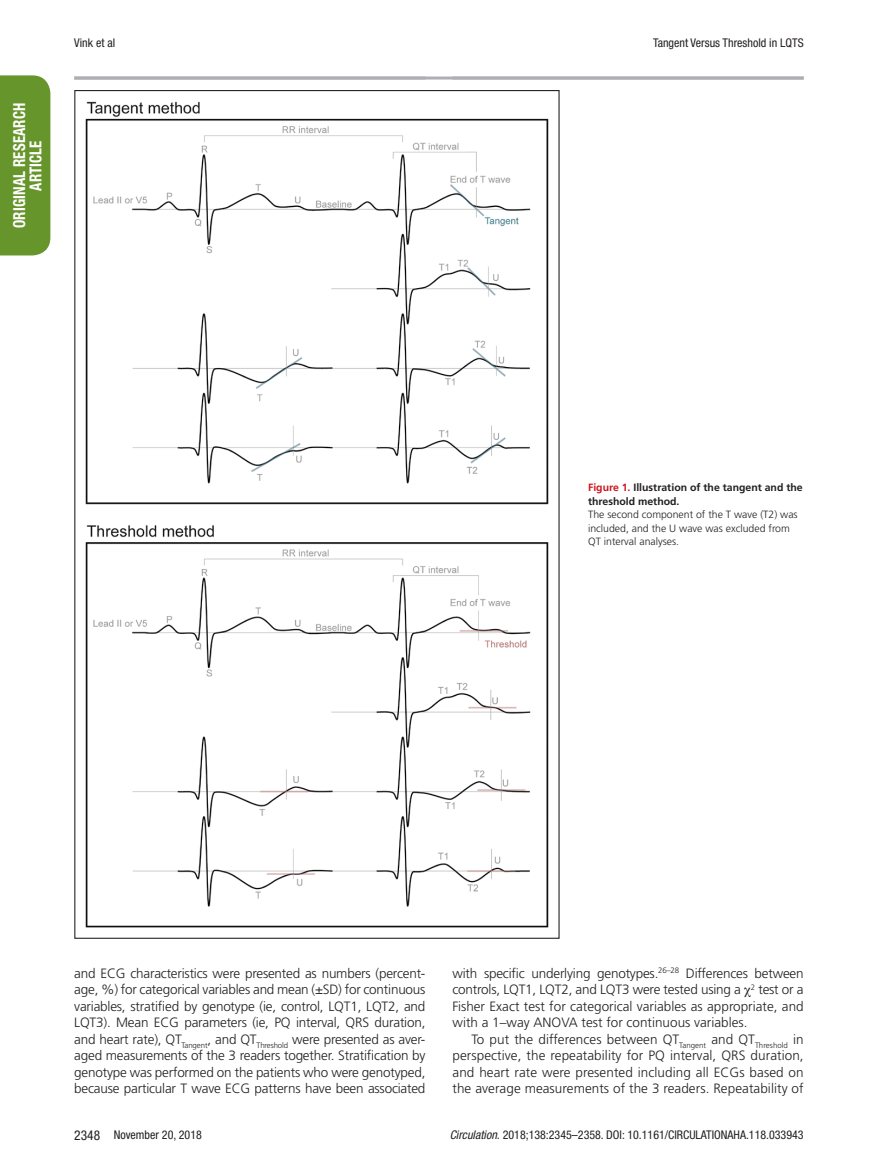
<style>
.page{position:relative;width:878px;height:1175px;background:#fff}
.page>*{position:absolute;margin:0;border:0;box-sizing:border-box;transform-origin:0 0}
.t1{font:700 condensed 16.5px/16.5px "Helvetica Neue LT Std";letter-spacing:.01em;color:#fff;text-align:center;scale:.9 1}
.t2{font:300 13.5px/16.5px "Frutiger LT Std";color:#231f20;text-align:justify}
.t3{font:condensed 12px "Helvetica Neue LT Std";color:#231f20}
.t4{font:300 10.5px/13.5px "Frutiger LT Std";color:#231f20}
.t5{font:700 10.5px/13.5px "Frutiger LT Std";color:#231f20}
.s1{color:#cd151d}
.s2{font-family:"Gandhari Unicode";font-weight:400}
.s3{font-size:13.5px}
.s4{font-style:italic}
</style>
<div class="page">
<div style="left:0;top:75px;width:50px;height:180px;background:#66952c"></div>
<hr style="left:74px;top:76px;width:729px;height:4px;background:#b9babe">
<svg style="left:74px;top:90px;width:486px;height:849px"></svg>
<p class="t1" style="left:11px;top:228px;width:140px;rotate:-90deg">ORIGINAL RESEARCH<br>ARTICLE</p>
<p class="t3" style="left:74px;top:36px;width:42px">Vink et al</p>
<p class="t3" style="left:653px;top:36px;width:152px">Tangent Versus Threshold in LQTS</p>
<p class="t5" style="left:588px;top:481px;width:216px"><span class="s1">Figure 1.</span> Illustration of the tangent and the threshold method.</p>
<p class="t4" style="left:588px;top:508px;width:211px">The second component of the T wave (T2) was included, and the U wave was excluded from<br>QT interval analyses.</p>
<p class="t2" style="left:74px;top:965px;width:353px">and ECG characteristics were presented as numbers (percent&shy;age, %) for categorical variables and mean (±SD) for continuous variables, stratified by genotype (ie, control, LQT1, LQT2, and LQT3). Mean ECG parameters (ie, PQ interval, QRS duration, and heart rate), QT<sub>Tangent</sub>, and QT<sub>Threshold</sub> were presented as aver&shy;aged measurements of the 3 readers together. Stratification by genotype was performed on the patients who were genotyped, because particular T wave ECG patterns have been associated</p>
<p class="t2" style="left:452px;top:965px;width:353px">with specific underlying genotypes.<sup>26–28</sup> Differences between controls, LQT1, LQT2, and LQT3 were tested using a <span class="s2">χ</span><sup>2</sup> test or a Fisher Exact test for categorical variables as appropriate, and with a 1–way ANOVA test for continuous variables.</p>
<p class="t2" style="left:452px;top:1031px;width:353px;text-indent:19px">To put the differences between QT<sub>Tangent</sub> and QT<sub>Threshold</sub> in perspective, the repeatability for PQ interval, QRS duration, and heart rate were presented including all ECGs based on the average measurements of the 3 readers. Repeatability of</p>
<p class="t3" style="left:74px;top:1127px;width:129px"><span class="s3">2348</span> November 20, 2018</p>
<p class="t3" style="left:449px;top:1127px;width:355px"><span class="s4">Circulation.</span> 2018;138:2345–2358. DOI: 10.1161/CIRCULATIONAHA.118.033943</p>
</div>
